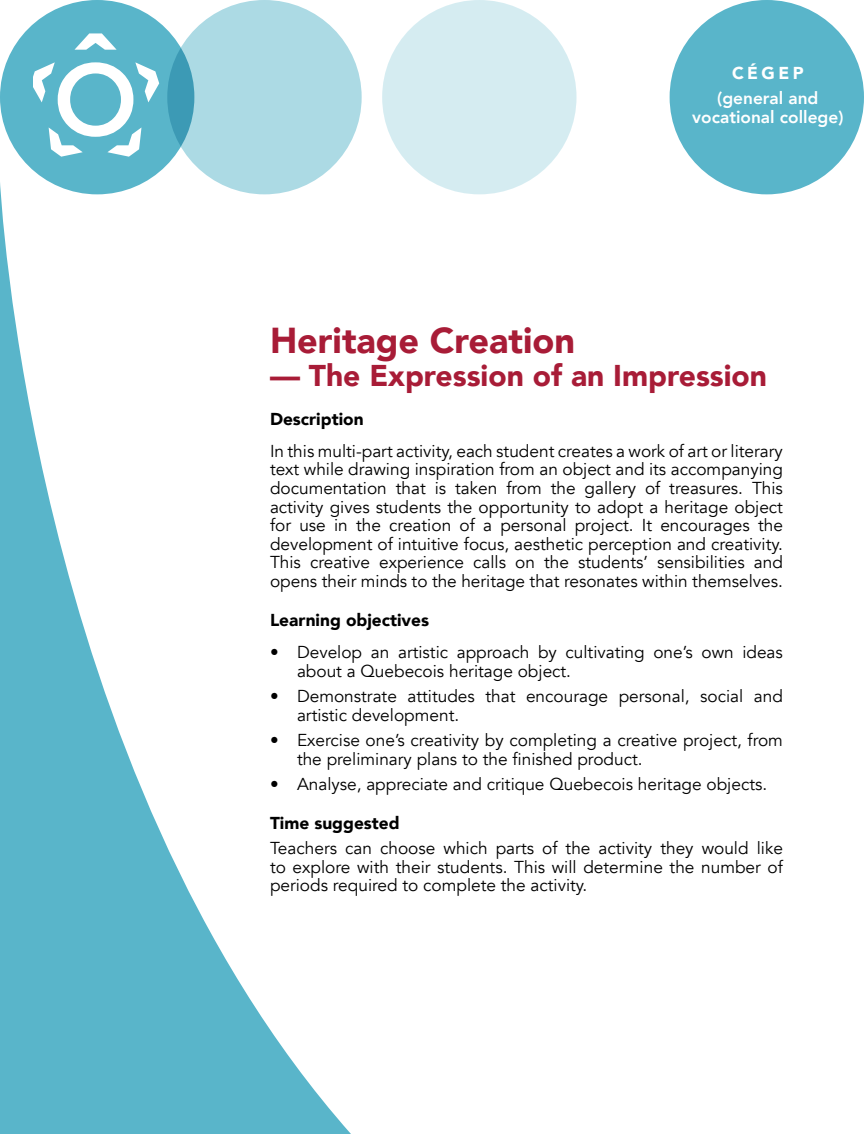
<style>
.page{position:relative;width:864px;height:1134px;background:#fff}
.page>*{position:absolute;margin:0;border:0;box-sizing:border-box;transform-origin:0 0}
.Titre{font:900 36px "Avenir";color:#a81c37}
.Titre-2{font:900 30px "Avenir";color:#a81c37}
.t1{font:17.25px/18.6px "Avenir";color:#000}
.chapitres{font:900 17.25px "Avenir";color:#000}
.t2{font:800 17.25px "Avenir";color:#fff}
.Heading_3{font:900 17.25px "Avenir";letter-spacing:.2em;color:#fff}
</style>
<div class="page">
<svg style="left:0;top:181px;width:351px;height:953px"></svg>
<div style="left:382px;top:0;width:195px;height:194px;background:#d5ecf1;border-radius:50%"></div>
<div style="left:670px;top:0;width:194px;height:194px;background:#59b5ca;border-radius:50%"></div>
<div style="left:0;top:0;width:194px;height:194px;background:#59b5ca;border-radius:50%"></div>
<svg style="left:75px;top:33px;width:42px;height:17px"></svg>
<svg style="left:33px;top:62px;width:126px;height:95px"></svg>
<div style="left:167px;top:0;width:195px;height:194px;background:#acdae4;border-radius:50%"></div>
<p class="Heading_3" style="left:732px;top:58px;width:73px">CÉGEP</p>
<p class="t2" style="left:717px;top:85px;width:103px">(general and</p>
<p class="t2" style="left:692px;top:104px;width:153px">vocational college)</p>
<p class="Titre" style="left:270px;top:310px;width:307px">Heritage Creation</p>
<p class="Titre-2" style="left:270px;top:350px;width:499px">— The Expression of an Impression</p>
<p class="chapitres" style="left:270px;top:404px;width:95px">Description</p>
<p class="t1" style="left:270px;top:442px;width:515px;text-align:justify">In this multi-part activity, each student creates a work of art or literary text while drawing inspiration from an object and its accompanying documentation that is taken from the gallery of treasures. This activity gives students the opportunity to adopt a heritage object for use in the creation of a personal project. It encourages the development of intuitive focus, aesthetic perception and creativity.<br>This creative experience calls on the students’ sensibilities and opens their minds to the heritage that resonates within themselves.</p>
<p class="chapitres" style="left:270px;top:605px;width:161px">Learning objectives</p>
<p class="t1" style="left:297px;top:643px;width:487px;text-indent:-27px">• Develop an artistic approach by cultivating one’s own ideas about a Quebecois heritage object.</p>
<p class="t1" style="left:297px;top:687px;width:488px;text-indent:-27px">• Demonstrate attitudes that encourage personal, social and artistic development.</p>
<p class="t1" style="left:297px;top:731px;width:488px;text-indent:-27px">• Exercise one’s creativity by completing a creative project, from the preliminary plans to the finished product.</p>
<p class="t1" style="left:270px;top:775px;width:499px">• Analyse, appreciate and critique Quebecois heritage objects.</p>
<p class="chapitres" style="left:270px;top:808px;width:131px">Time suggested</p>
<p class="t1" style="left:270px;top:839px;width:514px;text-align:justify">Teachers can choose which parts of the activity they would like to explore with their students. This will determine the number of periods required to complete the activity.</p>
</div>
